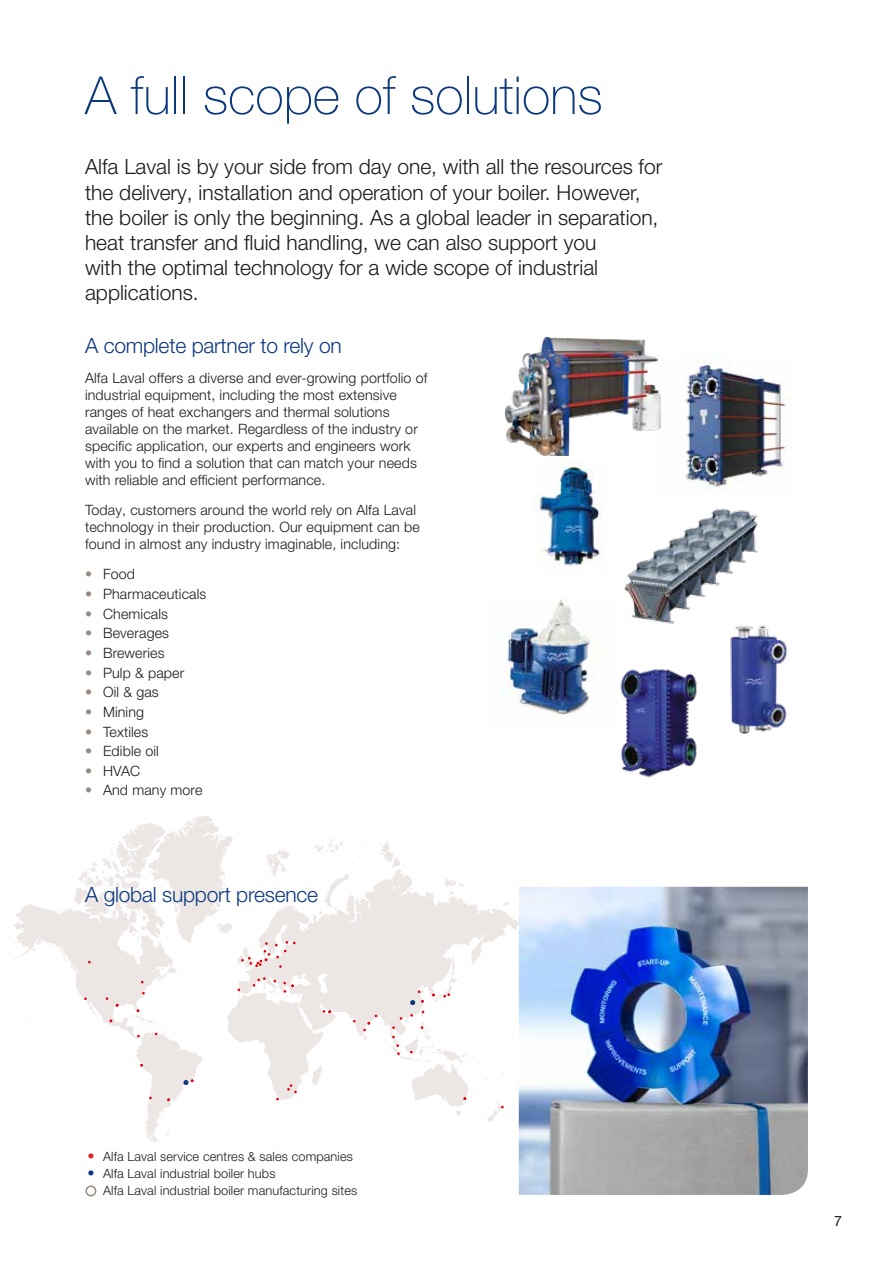
<style>
.page{position:relative;width:893px;height:1263px;background:#fff}
.page>*{position:absolute;margin:0;border:0;box-sizing:border-box;transform-origin:0 0}
.t1{font:100 52.5px "Helvetica Neue LT Pro";color:#0c387f}
.t2{font:300 21px/25.2px "Helvetica Neue LT Pro";color:#1a1a18}
.t3{font:300 21px "Helvetica Neue LT Pro";letter-spacing:-.01em;color:#0c387f}
.t4{font:300 14.25px/17.1px "Helvetica Neue LT Pro";letter-spacing:.01em;color:#1a1a18}
.t5{font:14.25px "Helvetica Neue LT Pro";color:#1a1a18}
.t6{font:300 12.75px/16.8px "Helvetica Neue LT Pro";letter-spacing:.01em;color:#1a1a18}
.s1{color:#99887d}
.s2{font-size:14.25px;color:#e52023}
.s3{font-size:14.25px;color:#0c387f}
</style>
<div class="page">
<svg style="left:12px;top:816px;width:507px;height:336px"></svg>
<svg style="left:287px;top:1084px;width:10px;height:9px"></svg>
<svg style="left:410px;top:1000px;width:5px;height:5px"></svg>
<svg style="left:253px;top:977px;width:13px;height:10px"></svg>
<svg style="left:443px;top:993px;width:7px;height:4px"></svg>
<svg style="left:396px;top:1044px;width:4px;height:11px"></svg>
<svg style="left:363px;top:1015px;width:14px;height:16px"></svg>
<svg style="left:283px;top:982px;width:11px;height:11px"></svg>
<svg style="left:323px;top:1010px;width:8px;height:3px"></svg>
<svg style="left:183px;top:1079px;width:10px;height:6px"></svg>
<svg style="left:241px;top:941px;width:55px;height:27px"></svg>
<div style="left:85px;top:1185px;width:11px;height:11px;border:2px solid #99887d;border-radius:50%"></div>
<img style="left:519px;top:887px;width:289px;height:308px">
<img style="left:533px;top:460px;width:70px;height:106px">
<img style="left:685px;top:354px;width:106px;height:136px">
<img style="left:502px;top:596px;width:100px;height:121px">
<img style="left:620px;top:668px;width:77px;height:110px">
<img style="left:730px;top:628px;width:57px;height:106px">
<img style="left:506px;top:338px;width:155px;height:118px">
<img style="left:624px;top:490px;width:143px;height:141px">
<h1 class="t1" style="left:85px;top:65px;width:519px">A full scope of solutions</h1>
<p class="t2" style="left:85px;top:154px;width:579px">Alfa Laval is by your side from day one, with all the resources for the delivery, installation and operation of your boiler. However, the boiler is only the beginning. As a global leader in separation, heat transfer and fluid handling, we can also support you<br>with the optimal technology for a wide scope of industrial applications.</p>
<h2 class="t3" style="left:85px;top:333px;width:258px">A complete partner to rely on</h2>
<p class="t4" style="left:85px;top:369px;width:344px">Alfa Laval offers a diverse and ever-growing portfolio of industrial equipment, including the most extensive ranges of heat exchangers and thermal solutions available on the market. Regardless of the industry or specific application, our experts and engineers work with you to find a solution that can match your needs with reliable and efficient performance.</p>
<p class="t4" style="left:85px;top:501px;width:336px">Today, customers around the world rely on Alfa Laval technology in their production. Our equipment can be found in almost any industry imaginable, including:</p>
<p class="t4" style="left:85px;top:565px;width:52px"><span class="s1">•</span> Food</p>
<p class="t4" style="left:85px;top:585px;width:123px"><span class="s1">•</span> Pharmaceuticals</p>
<p class="t4" style="left:85px;top:605px;width:85px"><span class="s1">•</span> Chemicals</p>
<p class="t4" style="left:85px;top:624px;width:86px"><span class="s1">•</span> Beverages</p>
<p class="t4" style="left:85px;top:644px;width:81px"><span class="s1">•</span> Breweries</p>
<p class="t4" style="left:85px;top:664px;width:101px"><span class="s1">•</span> Pulp &amp; paper</p>
<p class="t4" style="left:85px;top:683px;width:75px"><span class="s1">•</span> Oil &amp; gas</p>
<p class="t4" style="left:85px;top:703px;width:61px"><span class="s1">•</span> Mining</p>
<p class="t4" style="left:85px;top:723px;width:65px"><span class="s1">•</span> Textiles</p>
<p class="t4" style="left:85px;top:742px;width:75px"><span class="s1">•</span> Edible oil</p>
<p class="t4" style="left:85px;top:762px;width:57px"><span class="s1">•</span> HVAC</p>
<p class="t4" style="left:85px;top:781px;width:119px"><span class="s1">•</span> And many more</p>
<h2 class="t3" style="left:85px;top:881px;width:235px">A global support presence</h2>
<p class="t6" style="left:88px;top:1148px;width:267px"><span class="s2">•</span> Alfa Laval service centres &amp; sales companies</p>
<p class="t6" style="left:103px;top:1165px;width:256px;text-indent:-15px"><span class="s3">•</span> Alfa Laval industrial boiler hubs<br>Alfa Laval industrial boiler manufacturing sites</p>
<p class="t5" style="left:834px;top:1212px;width:9px">7</p>
</div>
